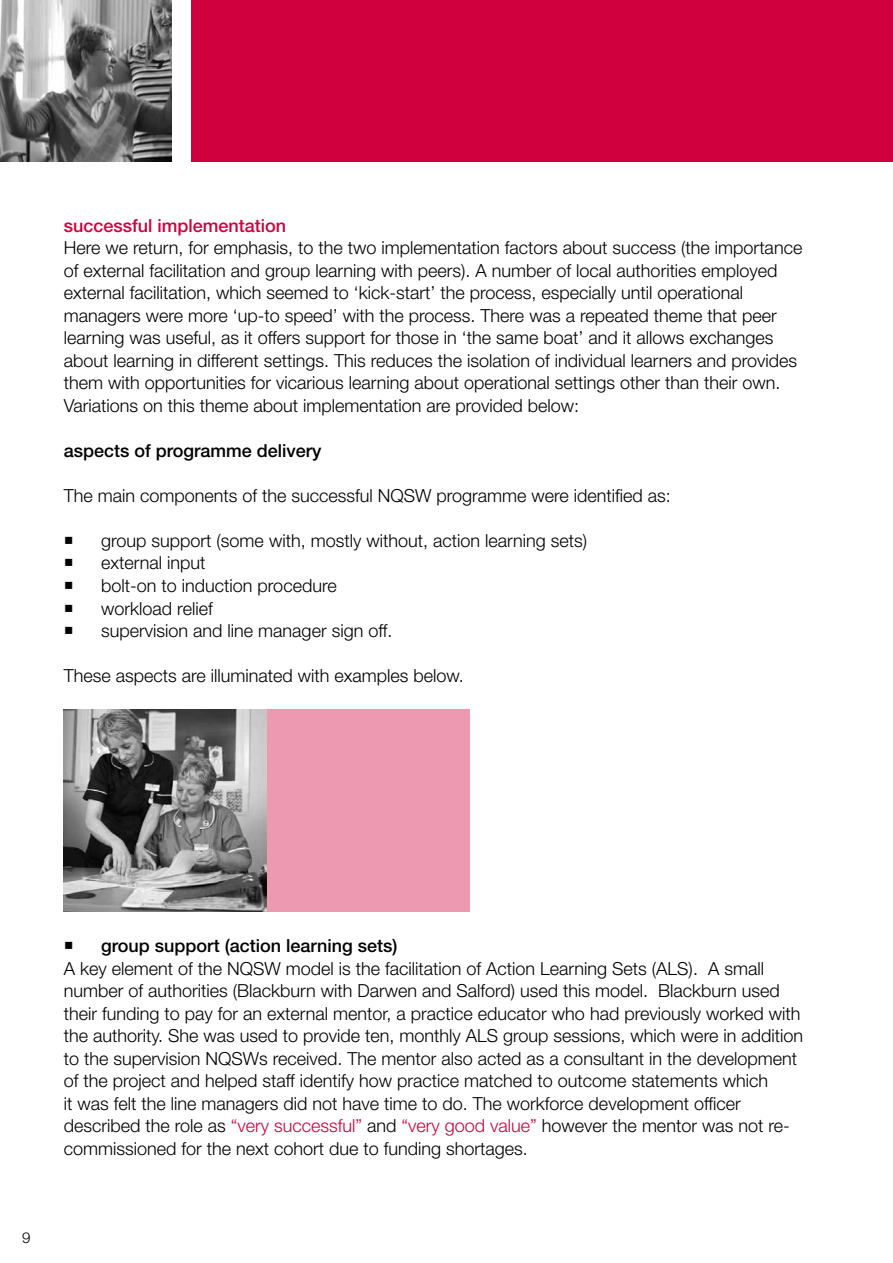
<style>
.page{position:relative;width:893px;height:1263px;background:#fff}
.page>*{position:absolute;margin:0;border:0;box-sizing:border-box;transform-origin:0 0}
.t1{font:300 18px/22.5px "Helvetica Neue LT Std";color:#000}
.t2{font:500 18px "Helvetica Neue LT Std";color:#000}
.t3{font:500 18px "Helvetica Neue LT Std";color:#cf003d}
.t4{font:300 15px "Helvetica Neue LT Std";color:#000}
.s1{color:#cf003d}
</style>
<div class="page">
<div style="left:191px;top:0;width:702px;height:161px;background:#cf003d"></div>
<img style="left:0;top:0;width:172px;height:161px">
<img style="left:64px;top:709px;width:203px;height:203px">
<div style="left:267px;top:709px;width:202px;height:203px;background:#ec99b1"></div>
<p class="t3" style="left:64px;top:215px;width:224px">successful implementation</p>
<p class="t1" style="left:64px;top:236px;width:740px">Here we return, for emphasis, to the two implementation factors about success (the importance of external facilitation and group learning with peers). A number of local authorities employed external facilitation, which seemed to ‘kick-start’ the process, especially until operational managers were more ‘up-to speed’ with the process. There was a repeated theme that peer learning was useful, as it offers support for those in ‘the same boat’ and it allows exchanges about learning in different settings. This reduces the isolation of individual learners and provides them with opportunities for vicarious learning about operational settings other than their own.<br>Variations on this theme about implementation are provided below:</p>
<p class="t2" style="left:64px;top:440px;width:259px">aspects of programme delivery</p>
<p class="t1" style="left:64px;top:484px;width:609px">The main components of the successful NQSW programme were identified as:</p>
<p class="t1" style="left:101px;top:529px;width:487px">group support (some with, mostly without, action learning sets) external input<br>bolt-on to induction procedure<br>workload relief<br>supervision and line manager sign off.</p>
<p class="t1" style="left:64px;top:664px;width:402px">These aspects are illuminated with examples below.</p>
<p class="t4" style="left:22px;top:1229px;width:10px">9</p>
<p class="t2" style="left:101px;top:935px;width:298px">group support (action learning sets)</p>
<p class="t1" style="left:64px;top:956px;width:741px">A key element of the NQSW model is the facilitation of Action Learning Sets (ALS). A small number of authorities (Blackburn with Darwen and Salford) used this model. Blackburn used their funding to pay for an external mentor, a practice educator who had previously worked with the authority. She was used to provide ten, monthly ALS group sessions, which were in addition to the supervision NQSWs received. The mentor also acted as a consultant in the development of the project and helped staff identify how practice matched to outcome statements which<br>it was felt the line managers did not have time to do. The workforce development officer described the role as <span class="s1">“very successful”</span> and <span class="s1">“very good value”</span> however the mentor was not re&shy;commissioned for the next cohort due to funding shortages.</p>
</div>
